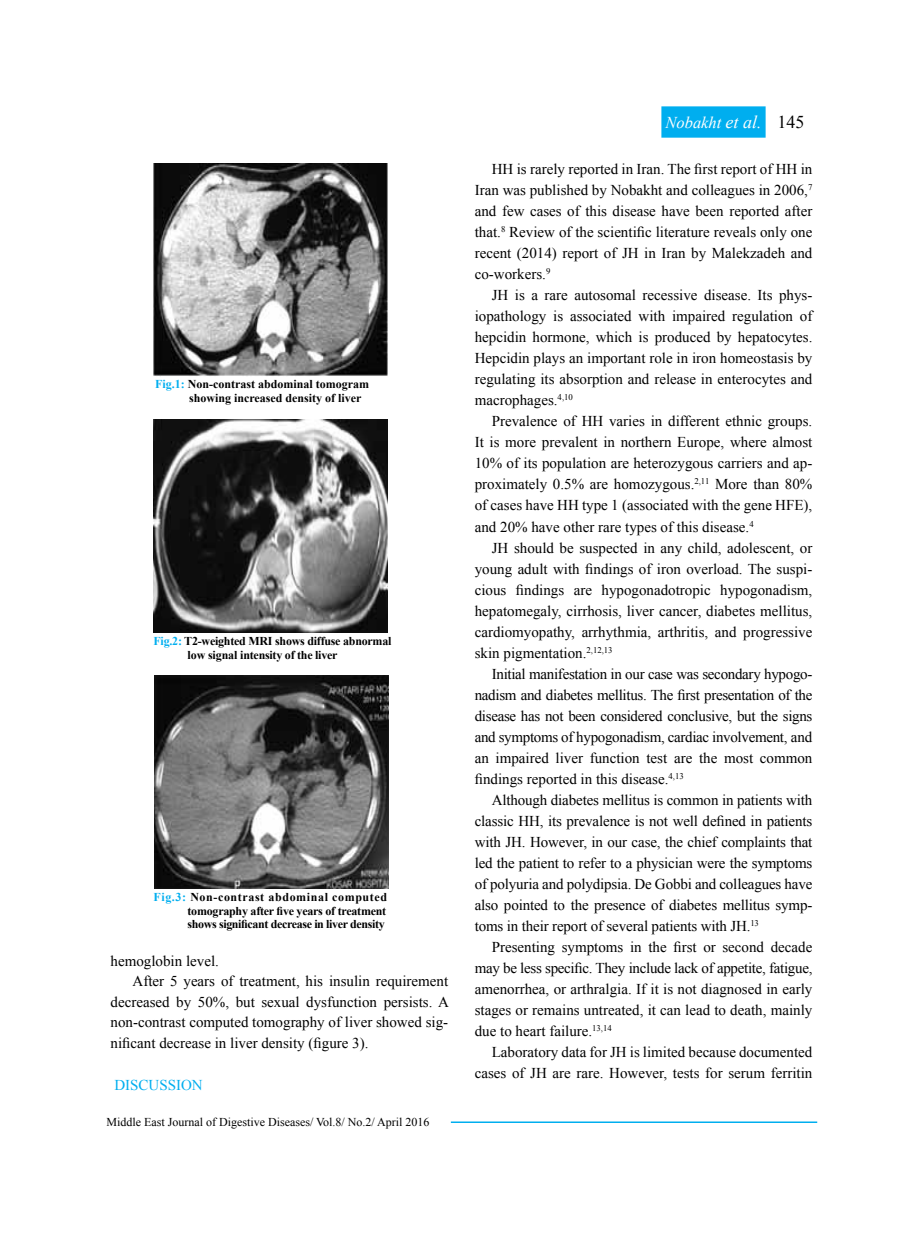
<style>
.page{position:relative;width:923px;height:1234px;background:#fff}
.page>*{position:absolute;margin:0;border:0;box-sizing:border-box;transform-origin:0 0}
.t1{font:italic 16.5px "Times New Roman";color:#fff}
.t2{font:15px/21px "Times New Roman";color:#000;text-align:justify}
.t3{font:15px "Times New Roman";color:#00aeef}
.t4{font:700 12px/13.5px "Times New Roman";letter-spacing:-.02em;color:#000}
.t5{font:700 12px/13.5px "Times New Roman";color:#000}
.t6{font:12px "Times New Roman";color:#000}
.s1{color:#00aeef}
.s2{font-size:18px}
.s3{font-style:normal;font-size:18px;color:#000}
</style>
<div class="page">
<hr style="left:451px;top:1121px;width:366px;height:1px;background:#00aeef">
<img style="left:153px;top:164px;width:234px;height:212px">
<img style="left:153px;top:419px;width:234px;height:213px">
<img style="left:154px;top:675px;width:234px;height:212px">
<div style="left:662px;top:107px;width:103px;height:30px;background:#00aeef"></div>
<div style="left:661px;top:106px;width:104px;height:32px;border:2px solid #00aeef"></div>
<p class="t5" style="left:189px;top:377px;width:181px;text-indent:-34px"><span class="s1">Fig.1:</span> Non-contrast abdominal tomogram showing increased density of liver</p>
<p class="t4" style="left:188px;top:634px;width:205px;text-indent:-34px"><span class="s1">Fig.2:</span> T2-weighted MRI shows diffuse abnormal low signal intensity of the liver</p>
<p class="t4" style="left:187px;top:890px;width:201px;text-align:justify;text-indent:-34px"><span class="s1">Fig.3:</span> Non-contrast abdominal computed tomography after five years of treatment shows significant decrease in liver density</p>
<p class="t2" style="left:111px;top:949px;width:110px">hemoglobin level.</p>
<p class="t2" style="left:133px;top:970px;width:317px">After 5 years of treatment, his insulin requirement</p>
<p class="t2" style="left:111px;top:990px;width:340px">decreased by 50%, but sexual dysfunction persists. A</p>
<p class="t2" style="left:111px;top:1011px;width:339px">non-contrast computed tomography of liver showed sig-</p>
<p class="t2" style="left:111px;top:1031px;width:259px">nificant decrease in liver density (figure 3).</p>
<p class="t3" style="left:114px;top:1074px;width:26px">DISCUSS</p>
<p class="t3" style="left:176px;top:1074px;width:28px">ION</p>
<p class="t6" style="left:106px;top:1113px;width:325px">Middle East Journal of Digestive Diseases/ Vol.8/ No.2/ April 2016</p>
<p class="t1" style="left:665px;top:111px;width:141px">Nobakht <span class="s2">et al.</span> <span class="s3">145</span></p>
<p class="t2" style="left:475px;top:158px;width:339px;text-indent:17px">HH is rarely reported in Iran. The first report of HH in Iran was published by Nobakht and colleagues in 2006,<sup>7 </sup>and few cases of this disease have been reported after that.<sup>8</sup> Review of the scientific literature reveals only one recent (2014) report of JH in Iran by Malekzadeh and co-workers.<sup>9</sup></p>
<p class="t2" style="left:475px;top:284px;width:339px;text-indent:17px">JH is a rare autosomal recessive disease. Its phys&shy;iopathology is associated with impaired regulation of hepcidin hormone, which is produced by hepatocytes.<br>Hepcidin plays an important role in iron homeostasis by regulating its absorption and release in enterocytes and macrophages.<sup>4,10</sup></p>
<p class="t2" style="left:475px;top:410px;width:339px;text-indent:17px">Prevalence of HH varies in different ethnic groups.<br>It is more prevalent in northern Europe, where almost 10% of its population are heterozygous carriers and ap&shy;proximately 0.5% are homozygous.<sup>2,11</sup> More than 80% of cases have HH type 1 (associated with the gene HFE), and 20% have other rare types of this disease.<sup>4</sup></p>
<p class="t2" style="left:475px;top:536px;width:339px;text-indent:17px">JH should be suspected in any child, adolescent, or young adult with findings of iron overload. The suspi&shy;cious findings are hypogonadotropic hypogonadism, hepatomegaly, cirrhosis, liver cancer, diabetes mellitus, cardiomyopathy, arrhythmia, arthritis, and progressive skin pigmentation.<sup>2,12,13</sup></p>
<p class="t2" style="left:475px;top:662px;width:339px;text-indent:17px">Initial manifestation in our case was secondary hypogo&shy;nadism and diabetes mellitus. The first presentation of the disease has not been considered conclusive, but the signs and symptoms of hypogonadism, cardiac involvement, and an impaired liver function test are the most common findings reported in this disease.<sup>4,13</sup></p>
<p class="t2" style="left:475px;top:788px;width:339px;text-indent:17px">Although diabetes mellitus is common in patients with classic HH, its prevalence is not well defined in patients with JH. However, in our case, the chief complaints that led the patient to refer to a physician were the symptoms of polyuria and polydipsia. De Gobbi and colleagues have also pointed to the presence of diabetes mellitus symp&shy;toms in their report of several patients with JH.<sup>13</sup></p>
<p class="t2" style="left:475px;top:935px;width:339px;text-indent:17px">Presenting symptoms in the first or second decade may be less specific. They include lack of appetite, fatigue, amenorrhea, or arthralgia. If it is not diagnosed in early stages or remains untreated, it can lead to death, mainly due to heart failure.<sup>13,14</sup></p>
<p class="t2" style="left:475px;top:1040px;width:339px;text-align:right">Laboratory data for JH is limited because documented cases of JH are rare. However, tests for serum ferritin</p>
</div>
